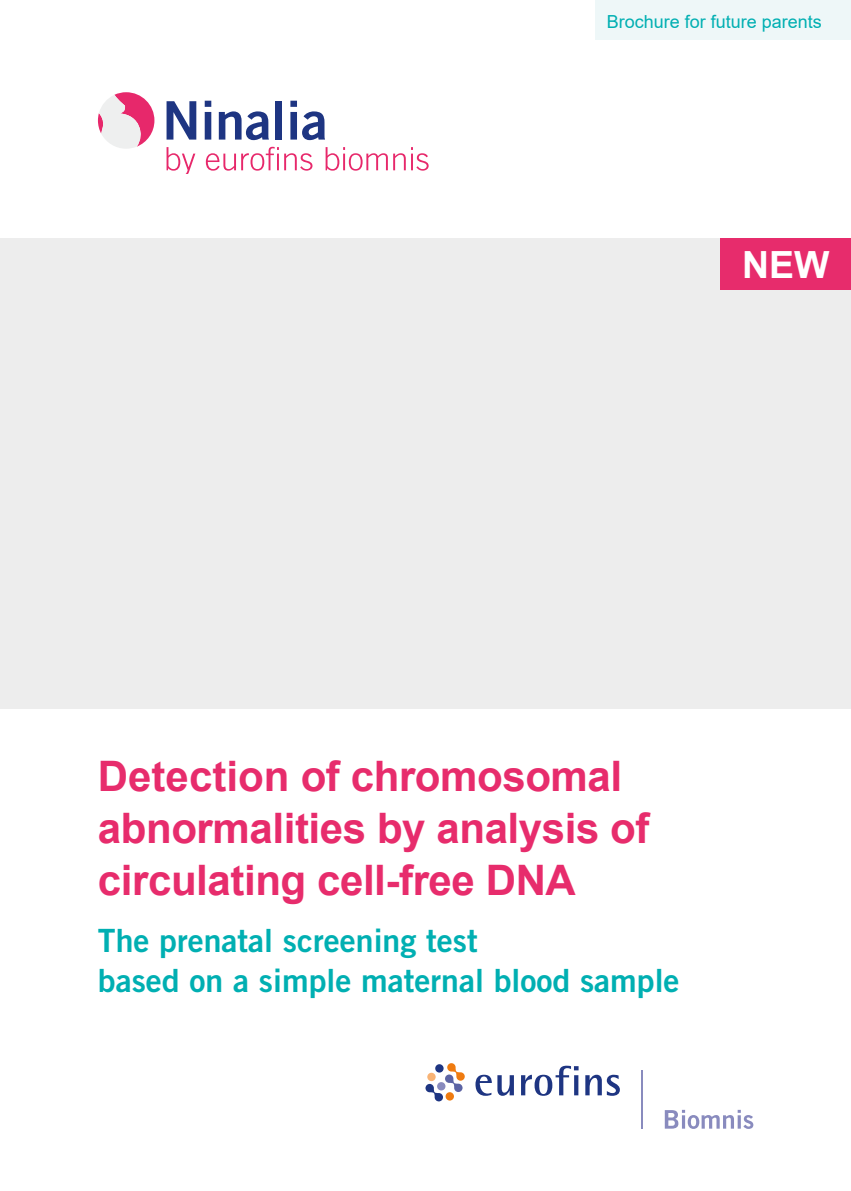
<style>
.page{position:relative;width:851px;height:1191px;background:#fff}
.page>*{position:absolute;margin:0;border:0;box-sizing:border-box;transform-origin:0 0}
.t1{font:700 42px/52px "Arial";letter-spacing:-.01em;color:#e72c6c}
.t2{font:700 37.4px "Arial";color:#fff}
.t3{font:32px/40px "Trade Gothic LT Std Bd 2";color:#00afb2}
.t4{font:18px "Arial";color:#00afb2}
</style>
<div class="page">
<svg style="left:166px;top:101px;width:30px;height:39px"></svg>
<svg style="left:205px;top:101px;width:6px;height:39px"></svg>
<svg style="left:219px;top:111px;width:50px;height:29px"></svg>
<div style="left:275px;top:101px;width:7px;height:39px;background:#1e3582"></div>
<svg style="left:290px;top:101px;width:35px;height:39px"></svg>
<svg style="left:98px;top:92px;width:56px;height:57px"></svg>
<svg style="left:166px;top:147px;width:29px;height:26px"></svg>
<svg style="left:206px;top:147px;width:106px;height:24px"></svg>
<svg style="left:325px;top:147px;width:103px;height:24px"></svg>
<div style="left:0;top:238px;width:850px;height:471px;background:#ededed"></div>
<div style="left:595px;top:0;width:255px;height:40px;background:#eef7f8"></div>
<div style="left:720px;top:238px;width:130px;height:52px;background:#e72c6c"></div>
<svg style="left:425px;top:1063px;width:39px;height:38px"></svg>
<div style="left:445px;top:1092px;width:9px;height:8px;background:#ef7b10;border-radius:50%"></div>
<div style="left:427px;top:1072px;width:8px;height:9px;background:#f8b375;border-radius:50%"></div>
<div style="left:435px;top:1064px;width:8px;height:8px;background:#1e3582;border-radius:50%"></div>
<svg style="left:475px;top:1074px;width:16px;height:21px"></svg>
<svg style="left:497px;top:1075px;width:17px;height:20px"></svg>
<svg style="left:521px;top:1065px;width:57px;height:30px"></svg>
<svg style="left:585px;top:1074px;width:34px;height:21px"></svg>
<svg style="left:664px;top:1109px;width:89px;height:20px"></svg>
<hr style="left:641px;top:1070px;width:2px;height:59px;background:#898bbe">
<p class="t4" style="left:606px;top:9px;width:217px">Brochure for future parents</p>
<p class="t2" style="left:742px;top:238px;width:89px">NEW</p>
<p class="t1" style="left:98px;top:750px;width:553px">Detection of chromosomal abnormalities by analysis of circulating cell-free DNA</p>
<p class="t3" style="left:98px;top:919px;width:583px">The prenatal screening test<br>based on a simple maternal blood sample</p>
</div>
